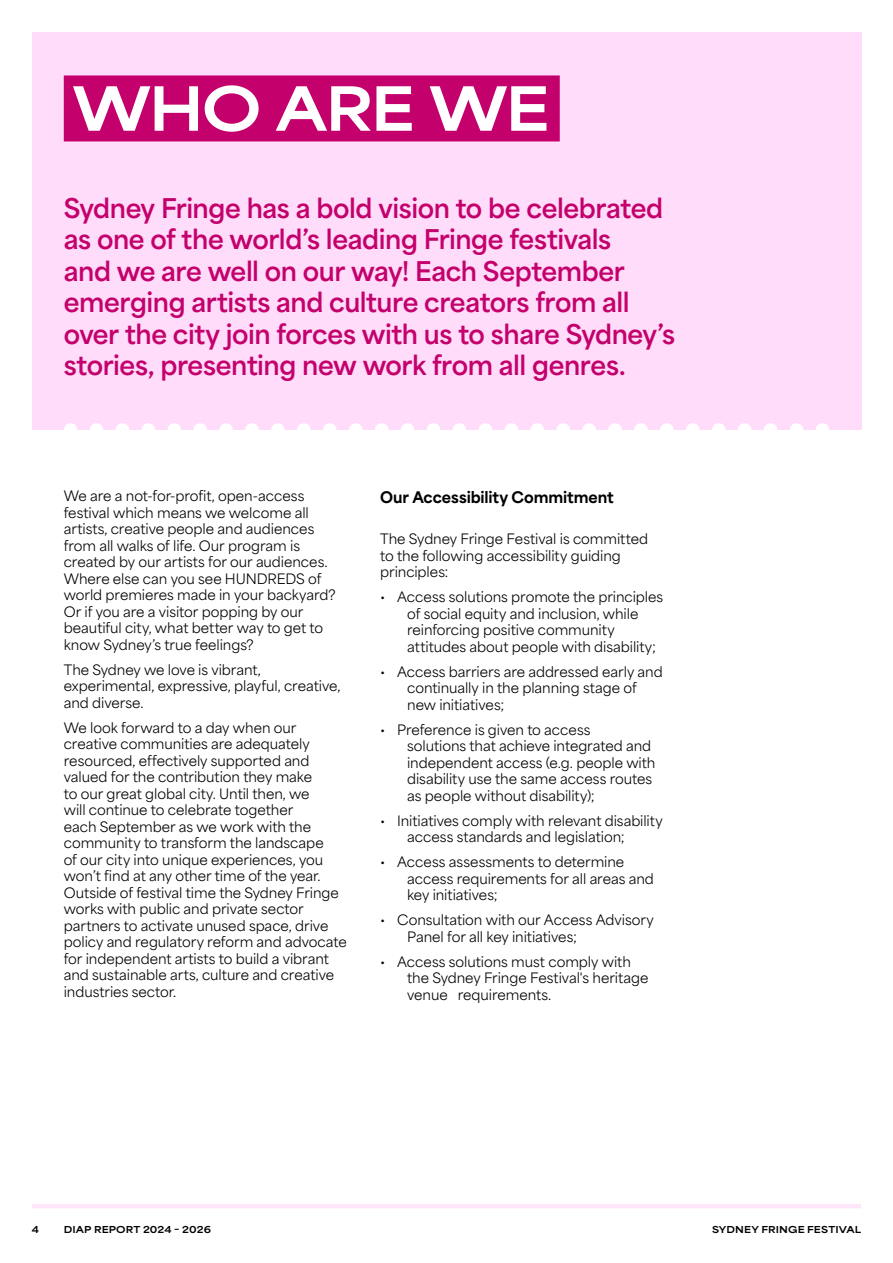
<style>
.page{position:relative;width:893px;height:1263px;background:#fff}
.page>*{position:absolute;margin:0;border:0;box-sizing:border-box;transform-origin:0 0}
.t1{font:100 57px "Area Variable";letter-spacing:-.045em;color:#fff}
.t2{font:700 25.5px/31.5px "Area Normal";letter-spacing:-.015em;color:#c4006c}
.t3{font:800 15px "Area Normal";letter-spacing:-.005em;color:#000}
.t4{font:13.5px/16.5px "Area Normal";letter-spacing:-.005em;color:#000}
.t5{font:800 9px "Area Extended";letter-spacing:.015em;color:#000}
</style>
<div class="page">
<hr style="left:32px;top:1204px;width:829px;height:4px;background:#ffe7fb">
<div style="left:32px;top:32px;width:829px;height:397px;background:#ffdcf9"></div>
<svg style="left:83px;top:423px;width:714px;height:7px"></svg>
<div style="left:64px;top:75px;width:496px;height:66px;background:#c4006c"></div>
<h1 class="t1" style="left:72px;top:59px;width:479px">WHO ARE WE</h1>
<p class="t2" style="left:64px;top:189px;width:613px">Sydney Fringe has a bold vision to be celebrated as one of the world’s leading Fringe festivals<br>and we are well on our way! Each September emerging artists and culture creators from all over the city join forces with us to share Sydney’s stories, presenting new work from all genres.</p>
<p class="t4" style="left:64px;top:486px;width:273px">We are a not-for-profit, open-access festival which means we welcome all artists, creative people and audiences from all walks of life. Our program is created by our artists for our audiences.<br>Where else can you see HUNDREDS of world premieres made in your backyard?<br>Or if you are a visitor popping by our beautiful city, what better way to get to know Sydney’s true feelings?</p>
<p class="t4" style="left:64px;top:659px;width:278px">The Sydney we love is vibrant, experimental, expressive, playful, creative, and diverse.</p>
<p class="t4" style="left:64px;top:717px;width:285px">We look forward to a day when our creative communities are adequately resourced, effectively supported and valued for the contribution they make<br>to our great global city. Until then, we<br>will continue to celebrate together<br>each September as we work with the community to transform the landscape<br>of our city into unique experiences, you won’t find at any other time of the year.<br>Outside of festival time the Sydney Fringe works with public and private sector partners to activate unused space, drive policy and regulatory reform and advocate for independent artists to build a vibrant and sustainable arts, culture and creative industries sector.</p>
<p class="t3" style="left:380px;top:483px;width:235px">Our Accessibility Commitment</p>
<p class="t4" style="left:380px;top:529px;width:270px">The Sydney Fringe Festival is committed to the following accessibility guiding principles:</p>
<p class="t4" style="left:407px;top:587px;width:258px;text-indent:-27px">• Access solutions promote the principles of social equity and inclusion, while reinforcing positive community attitudes about people with disability;</p>
<p class="t4" style="left:407px;top:662px;width:257px;text-indent:-27px">• Access barriers are addressed early and continually in the planning stage of new initiatives;</p>
<p class="t4" style="left:407px;top:720px;width:250px;text-indent:-27px">• Preference is given to access<br>solutions that achieve integrated and independent access (e.g. people with disability use the same access routes as people without disability);</p>
<p class="t4" style="left:407px;top:811px;width:257px;text-indent:-27px">• Initiatives comply with relevant disability access standards and legislation;</p>
<p class="t4" style="left:407px;top:852px;width:248px;text-indent:-27px">• Access assessments to determine access requirements for all areas and key initiatives;</p>
<p class="t4" style="left:407px;top:910px;width:248px;text-indent:-27px">• Consultation with our Access Advisory<br>Panel for all key initiatives;</p>
<p class="t4" style="left:407px;top:952px;width:243px;text-indent:-27px">• Access solutions must comply with the Sydney Fringe Festival's heritage venue requirements.</p>
<p class="t5" style="left:32px;top:1221px;width:9px">4</p>
<p class="t5" style="left:64px;top:1221px;width:149px">DIAP REPORT 2024 – 2026</p>
<p class="t5" style="left:712px;top:1221px;width:151px">SYDNEY FRINGE FESTIVAL</p>
</div>
